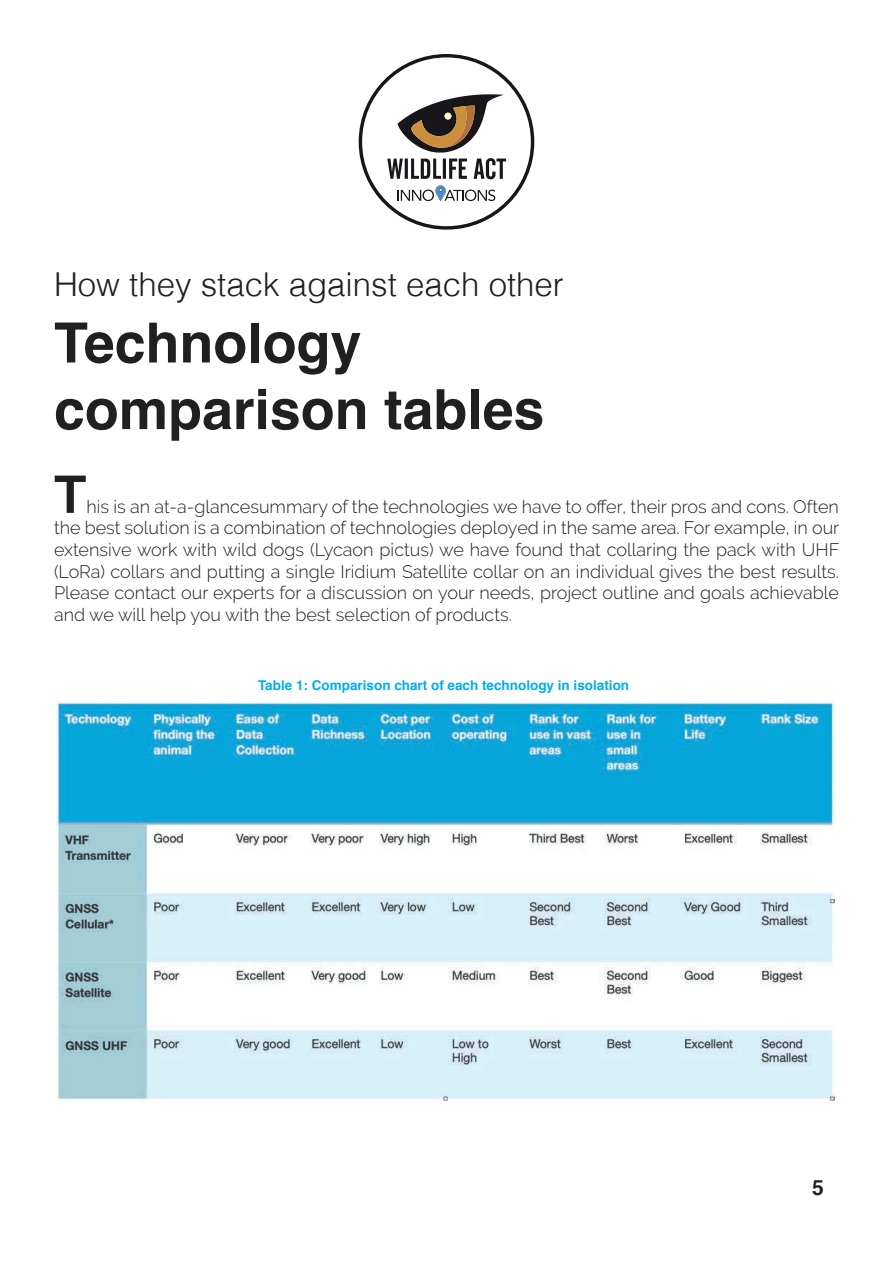
<style>
.page{position:relative;width:893px;height:1263px;background:#fff}
.page>*{position:absolute;margin:0;border:0;box-sizing:border-box;transform-origin:0 0}
.t1{font:700 55.5px/66.6px "Helvetica";color:#221f1f}
.t2{font:700 52.5px "Raleway";color:#221f1f}
.t3{font:300 33px "Helvetica";color:#221f1f}
.t4{font:700 21px "Helvetica";color:#221f1f}
.t5{font:300 18px/21.6px "Raleway";color:#221f1f;text-align:justify}
.t6{font:700 13.5px "Helvetica";color:#00adef}
</style>
<div class="page">
<svg style="left:387px;top:94px;width:119px;height:85px"></svg>
<svg style="left:398px;top:185px;width:97px;height:16px"></svg>
<img style="left:56px;top:702px;width:778px;height:399px">
<h3 class="t3" style="left:54px;top:256px;width:511px">How they stack against each other</h3>
<h1 class="t1" style="left:54px;top:315px;width:492px">Technology comparison tables</h1>
<h2 class="t2" style="left:54px;top:474px;width:34px">T</h2>
<p class="t5" style="left:54px;top:496px;width:787px;text-indent:32px">his is an at-a-glancesummary of the technologies we have to offer, their pros and cons. Often the best solution is a combination of technologies deployed in the same area. For example, in our extensive work with wild dogs (Lycaon pictus) we have found that collaring the pack with UHF (LoRa) collars and putting a single Iridium Satellite collar on an individual gives the best results.<br>Please contact our experts for a discussion on your needs, project outline and goals achievable and we will help you with the best selection of products.</p>
<p class="t6" style="left:258px;top:680px;width:373px">Table 1: Comparison chart of each technology in isolation</p>
<p class="t4" style="left:812px;top:1180px;width:13px">5</p>
</div>
